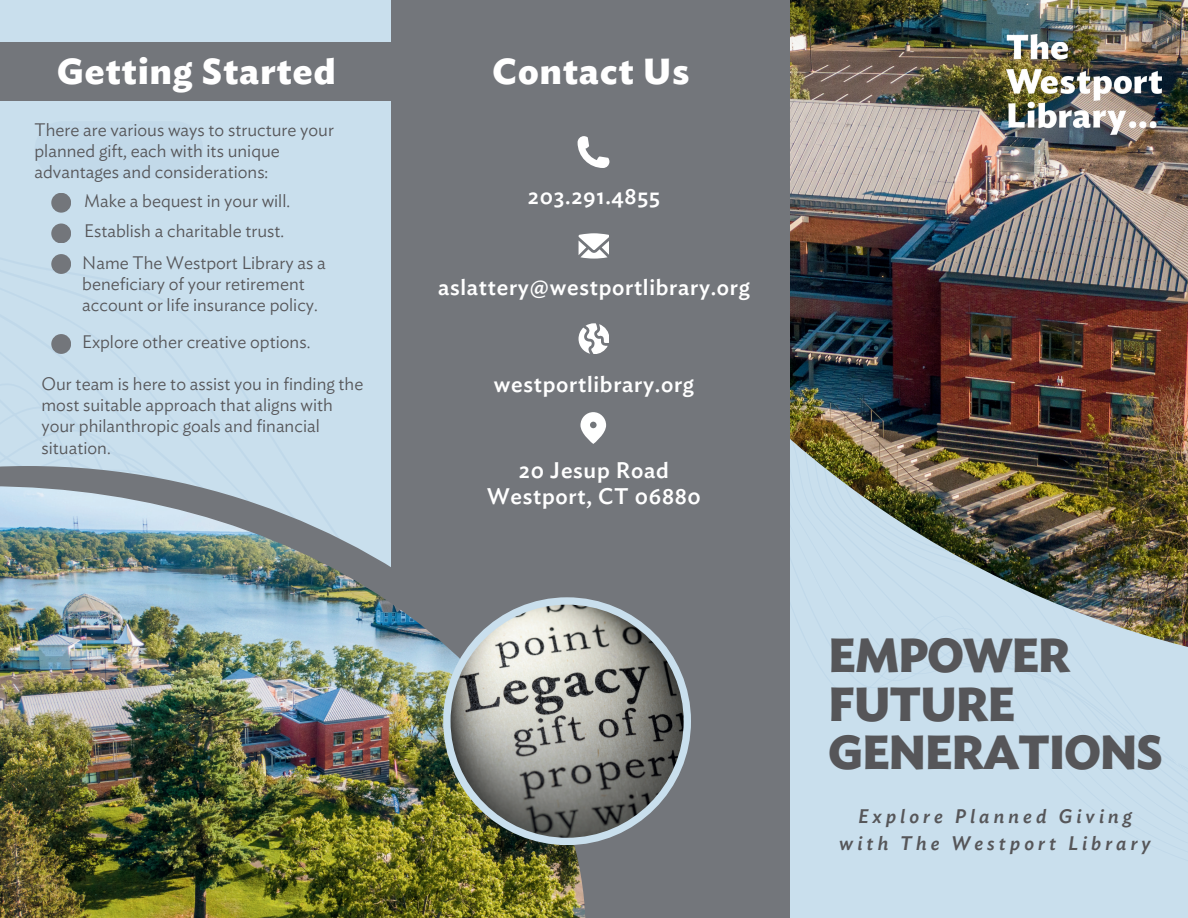
<style>
.page{position:relative;width:1188px;height:918px;background:#c9dfed}
.page>*{position:absolute;margin:0;border:0;box-sizing:border-box;transform-origin:0 0}
.t1{font:700 47.4px/48.3px "Ideal Sans";letter-spacing:-.03em;color:#565659}
.t2{font:700 36px "Ideal Sans";letter-spacing:.03em;color:#fff}
.t3{font:500 22.5px/25.8px "Ideal Sans";letter-spacing:.03em;color:#fff;text-align:center}
.t4{font:italic 500 19.5px/27px "Ideal Sans";letter-spacing:.21em;color:#565659;text-align:center}
.t5{font:300 18px/21.3px "Ideal Sans";color:#565659}
</style>
<div class="page">
<img style="left:790px;top:0;width:398px;height:647px">
<div style="left:392px;top:0;width:398px;height:918px;background:#73767b"></div>
<div style="left:51px;top:193px;width:20px;height:20px;background:#73767b;border-radius:50%"></div>
<div style="left:51px;top:224px;width:20px;height:19px;background:#73767b;border-radius:50%"></div>
<div style="left:51px;top:254px;width:20px;height:20px;background:#73767b;border-radius:50%"></div>
<svg style="left:578px;top:136px;width:31px;height:32px"></svg>
<svg style="left:580px;top:412px;width:26px;height:32px"></svg>
<svg style="left:579px;top:233px;width:30px;height:25px"></svg>
<svg style="left:579px;top:323px;width:30px;height:31px"></svg>
<div style="left:0;top:43px;width:403px;height:58px;background:#73767b"></div>
<div style="left:51px;top:334px;width:20px;height:20px;background:#73767b;border-radius:50%"></div>
<div style="left:0;top:466px;width:691px;height:452px;background:#73767b"></div>
<img style="left:0;top:486px;width:586px;height:432px">
<div style="left:443px;top:597px;width:248px;height:248px;background:#c9dfed;border-radius:50%"></div>
<img style="left:451px;top:605px;width:233px;height:233px;border-radius:50%">
<img style="left:1007px;top:34px;width:155px;height:100px">
<h2 class="t2" style="left:57px;top:42px;width:280px">Getting Started</h2>
<p class="t5" style="left:35px;top:117px;width:301px">There are various ways to structure your planned gift, each with its unique advantages and considerations:</p>
<p class="t5" style="left:82px;top:184px;width:245px;line-height:30.6px">Make a bequest in your will.<br>Establish a charitable trust.<br>Name The Westport Library as a</p>
<p class="t5" style="left:82px;top:271px;width:237px">beneficiary of your retirement account or life insurance policy.</p>
<p class="t3" style="left:438px;top:272px;width:313px">aslattery@westportlibrary.org</p>
<h2 class="t2" style="left:493px;top:42px;width:198px">Contact Us</h2>
<p class="t3" style="left:528px;top:182px;width:134px">203.291.4855</p>
<p class="t5" style="left:82px;top:330px;width:230px">Explore other creative options.</p>
<p class="t5" style="left:42px;top:371px;width:323px">Our team is here to assist you in finding the most suitable approach that aligns with your philanthropic goals and financial situation.</p>
<p class="t3" style="left:494px;top:369px;width:202px">westportlibrary.org</p>
<p class="t3" style="left:487px;top:456px;width:215px">20 Jesup Road<br>Westport, CT 06880</p>
<h1 class="t1" style="left:828px;top:628px;width:336px">EMPOWER<br>FUTURE<br>GENERATIONS</h1>
<p class="t4" style="left:839px;top:801px;width:313px">Explore Planned Giving with The Westport Library</p>
</div>
